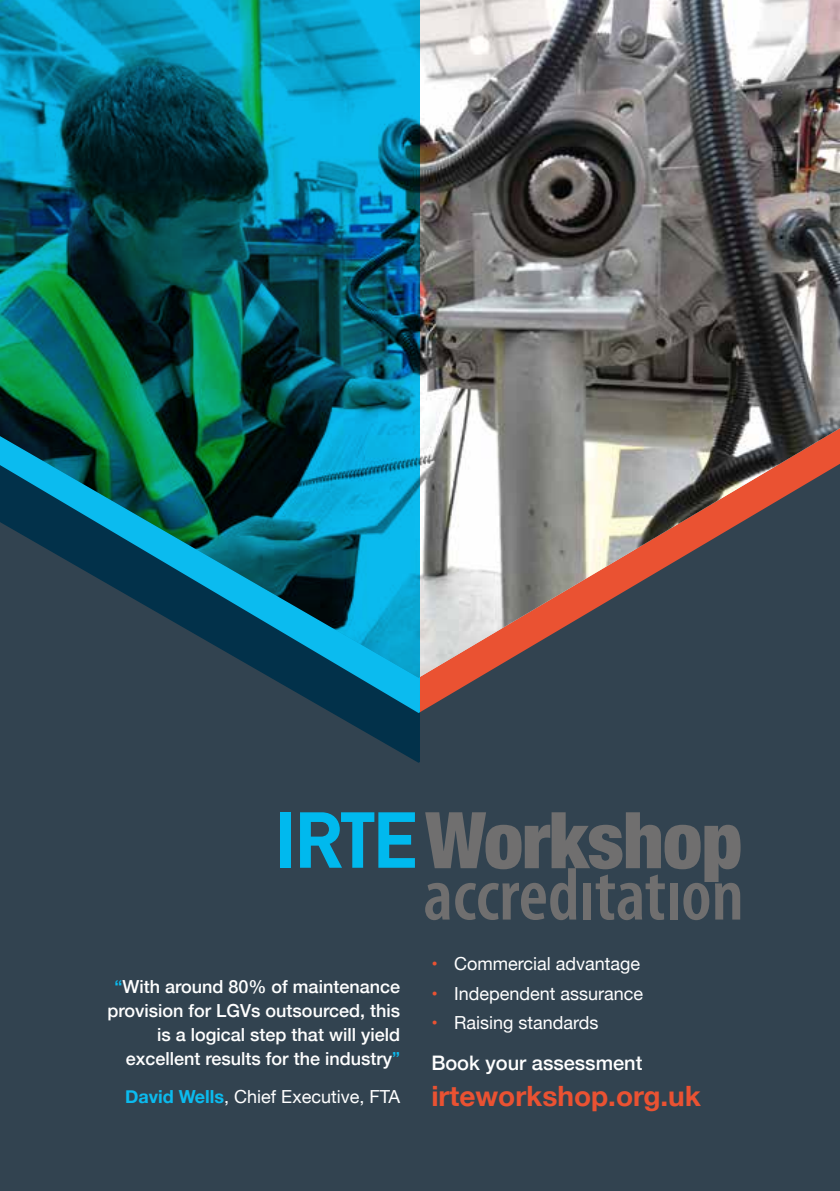
<style>
.page{position:relative;width:840px;height:1191px;background:#fff}
.page>*{position:absolute;margin:0;border:0;box-sizing:border-box;transform-origin:0 0}
.t1{font:900 condensed 78.2px "Helvetica Neue";letter-spacing:-.01em;color:#706f6f}
.t2{font:700 28px "Helvetica Neue";color:#ea5232}
.t3{font:500 20px "Helvetica Neue";color:#fff}
.t4{font:500 18px/24px "Helvetica Neue";color:#fff;text-align:right}
.t5{font:18px "Helvetica Neue";color:#fff}
.s1{color:#0bbbef}
.s2{font-weight:700;color:#0bbbef}
.s3{color:#ea5232}
</style>
<div class="page">
<div style="left:0;top:677px;width:839px;height:514px;background:#324350"></div>
<img style="left:420px;top:0;width:419px;height:677px">
<div style="left:280px;top:812px;width:11px;height:55px;background:#00b9ee"></div>
<svg style="left:300px;top:812px;width:114px;height:55px;background:#1585a8"></svg>
<svg style="left:425px;top:883px;width:24px;height:37px"></svg>
<svg style="left:455px;top:868px;width:121px;height:52px;background:#49535b"></svg>
<div style="left:583px;top:883px;width:7px;height:36px;background:#706f6f"></div>
<svg style="left:595px;top:874px;width:69px;height:46px;background:#4e575e"></svg>
<div style="left:669px;top:883px;width:8px;height:36px;background:#706f6f"></div>
<svg style="left:683px;top:883px;width:56px;height:37px;background:#545b61"></svg>
<svg style="left:0;top:0;width:420px;height:763px;background:#0d6474"></svg>
<h1 class="t1" style="left:425px;top:792px;width:318px">Workshop</h1>
<p class="t4" style="left:107px;top:973px;width:294px"><span class="s1">“</span>With around 80% of maintenance provision for LGVs outsourced, this is a logical step that will yield excellent results for the industry<span class="s1">”</span></p>
<p class="t5" style="left:125px;top:1083px;width:276px"><span class="s2">David Wells</span>, Chief Executive, FTA</p>
<p class="t5" style="left:431px;top:950px;width:210px"><span class="s3">•</span> Commercial advantage</p>
<p class="t5" style="left:431px;top:980px;width:213px"><span class="s3">•</span> Independent assurance</p>
<p class="t5" style="left:431px;top:1010px;width:169px"><span class="s3">•</span> Raising standards</p>
<p class="t3" style="left:431px;top:1047px;width:212px">Book your assessment</p>
<h2 class="t2" style="left:431px;top:1074px;width:271px">irteworkshop.org.uk</h2>
</div>
